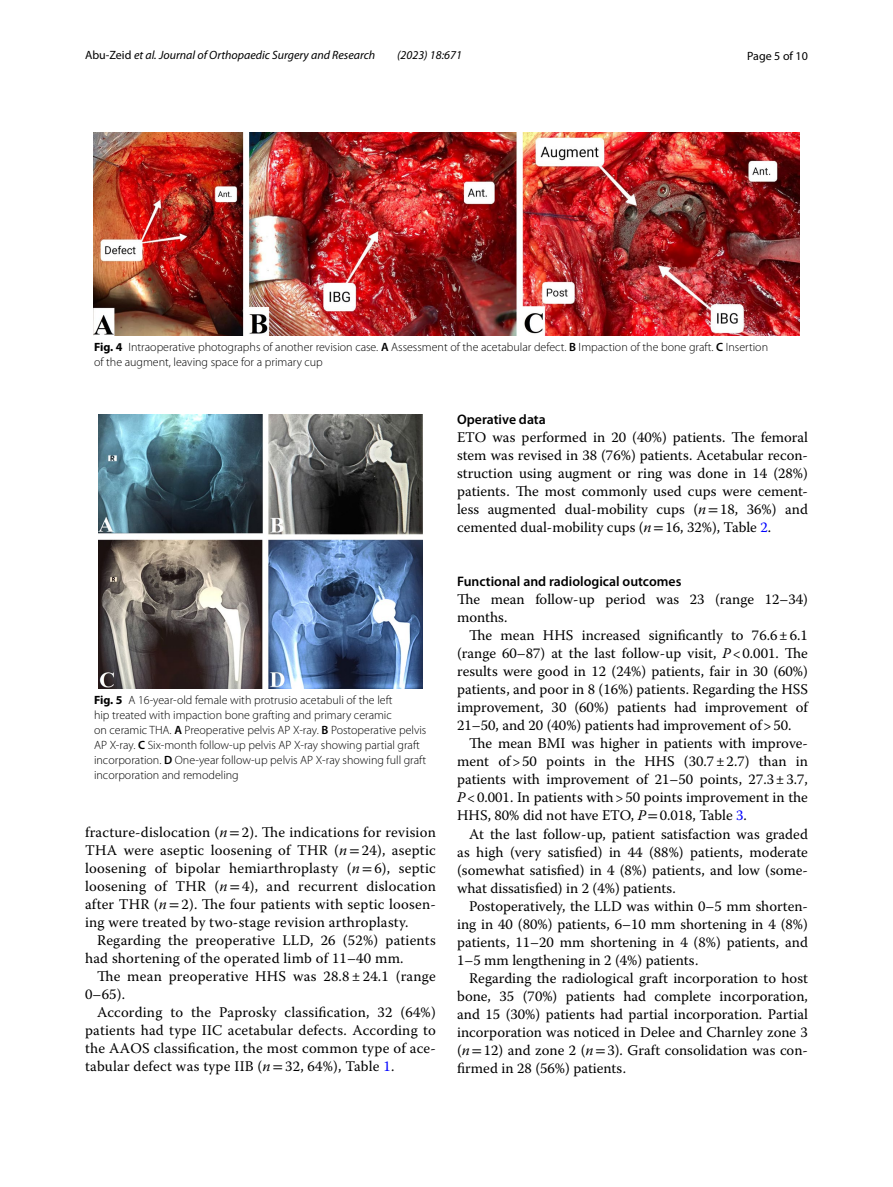
<style>
.page{position:relative;width:893px;height:1187px;background:#fff}
.page>*{position:absolute;margin:0;border:0;box-sizing:border-box;transform-origin:0 0}
.t1{font:14.7px/18px "Warnock Pro";color:#000;text-align:justify}
.t2{font:600 13.8px "Myriad Pro";color:#000}
.t3{font:300 12px/15px "Myriad Pro";color:#000}
.t4{font:italic 12px "Myriad Pro";color:#000}
.t5{font:12px "Myriad Pro";color:#000}
.s1{font-style:normal}
.s2{font-weight:700}
.s3{font-weight:600}
.s4{font-style:italic}
.s5{font-family:"STIX"}
.s6{color:#00f}
</style>
<div class="page">
<img style="left:93px;top:133px;width:706px;height:202px">
<img style="left:99px;top:414px;width:323px;height:274px">
<p class="t4" style="left:85px;top:48px;width:292px"><span class="s1">Abu‑Zeid</span> et al. Journal of Orthopaedic Surgery and Research</p>
<p class="t4" style="left:397px;top:48px;width:66px">(2023) 18:671</p>
<p class="t5" style="left:747px;top:48px;width:62px">Page 5 of 10</p>
<p class="t3" style="left:94px;top:339px;width:676px"><span class="s2">Fig. 4</span> Intraoperative photographs of another revision case. <span class="s3">A</span> Assessment of the acetabular defect. <span class="s3">B</span> Impaction of the bone graft. <span class="s3">C</span> Insertion of the augment, leaving space for a primary cup</p>
<p class="t3" style="left:94px;top:692px;width:334px"><span class="s2">Fig. 5</span> A 16-year-old female with protrusio acetabuli of the left<br>hip treated with impaction bone grafting and primary ceramic<br>on ceramic THA. <span class="s3">A</span> Preoperative pelvis AP X-ray. <span class="s3">B</span> Postoperative pelvis AP X-ray. <span class="s3">C</span> Six-month follow-up pelvis AP X-ray showing partial graft incorporation. <span class="s3">D</span> One-year follow-up pelvis AP X-ray showing full graft incorporation and remodeling</p>
<p class="t1" style="left:85px;top:822px;width:352px">fracture-dislocation (<span class="s4">n</span><span class="s5">=</span>2). The indications for revision THA were aseptic loosening of THR (<span class="s4">n</span><span class="s5">=</span>24), aseptic loosening of bipolar hemiarthroplasty (<span class="s4">n</span><span class="s5">=</span>6), septic loosening of THR (<span class="s4">n</span><span class="s5">=</span>4), and recurrent dislocation after THR (<span class="s4">n</span><span class="s5">=</span>2). The four patients with septic loosen&shy;ing were treated by two-stage revision arthroplasty.</p>
<p class="t1" style="left:85px;top:930px;width:352px;text-indent:12px">Regarding the preoperative LLD, 26 (52%) patients had shortening of the operated limb of 11–40 mm.</p>
<p class="t1" style="left:85px;top:966px;width:352px;text-indent:12px">The mean preoperative HHS was 28.8 ± 24.1 (range<br>0–65).</p>
<p class="t1" style="left:85px;top:1002px;width:352px;text-indent:12px">According to the Paprosky classification, 32 (64%) patients had type IIC acetabular defects. According to the AAOS classification, the most common type of ace&shy;tabular defect was type IIB (<span class="s4">n</span><span class="s5">=</span>32, 64%), Table <span class="s6">1</span>.</p>
<p class="t2" style="left:457px;top:410px;width:90px">Operative data</p>
<p class="t1" style="left:457px;top:427px;width:352px">ETO was performed in 20 (40%) patients. The femoral stem was revised in 38 (76%) patients. Acetabular recon&shy;struction using augment or ring was done in 14 (28%) patients. The most commonly used cups were cement&shy;less augmented dual-mobility cups (<span class="s4">n</span><span class="s5">=</span>18, 36%) and cemented dual-mobility cups (<span class="s4">n</span><span class="s5">=</span>16, 32%), Table <span class="s6">2</span>.</p>
<p class="t2" style="left:457px;top:573px;width:226px">Functional and radiological outcomes</p>
<p class="t1" style="left:457px;top:590px;width:352px">The mean follow-up period was 23 (range 12–34) months.</p>
<p class="t1" style="left:457px;top:626px;width:352px;text-indent:12px">The mean HHS increased significantly to 76.6±6.1 (range 60–87) at the last follow-up visit, <span class="s4">P</span>&lt;0.001. The results were good in 12 (24%) patients, fair in 30 (60%) patients, and poor in 8 (16%) patients. Regarding the HSS improvement, 30 (60%) patients had improvement of 21–50, and 20 (40%) patients had improvement of&gt;50.</p>
<p class="t1" style="left:457px;top:734px;width:352px;text-indent:12px">The mean BMI was higher in patients with improve&shy;ment of&gt;50 points in the HHS (30.7±2.7) than in patients with improvement of 21–50 points, 27.3±3.7, <span class="s4">P</span>&lt;0.001. In patients with&gt;50 points improvement in the HHS, 80% did not have ETO, <span class="s4">P</span><span class="s5">=</span>0.018, Table <span class="s6">3</span>.</p>
<p class="t1" style="left:457px;top:824px;width:352px;text-indent:12px">At the last follow-up, patient satisfaction was graded as high (very satisfied) in 44 (88%) patients, moderate (somewhat satisfied) in 4 (8%) patients, and low (some&shy;what dissatisfied) in 2 (4%) patients.</p>
<p class="t1" style="left:457px;top:896px;width:352px;text-indent:12px">Postoperatively, the LLD was within 0–5 mm shorten&shy;ing in 40 (80%) patients, 6–10 mm shortening in 4 (8%) patients, 11–20 mm shortening in 4 (8%) patients, and 1–5 mm lengthening in 2 (4%) patients.</p>
<p class="t1" style="left:457px;top:968px;width:352px;text-indent:12px">Regarding the radiological graft incorporation to host bone, 35 (70%) patients had complete incorporation, and 15 (30%) patients had partial incorporation. Partial incorporation was noticed in Delee and Charnley zone 3 (<span class="s4">n</span><span class="s5">=</span>12) and zone 2 (<span class="s4">n</span><span class="s5">=</span>3). Graft consolidation was con&shy;firmed in 28 (56%) patients.</p>
</div>
